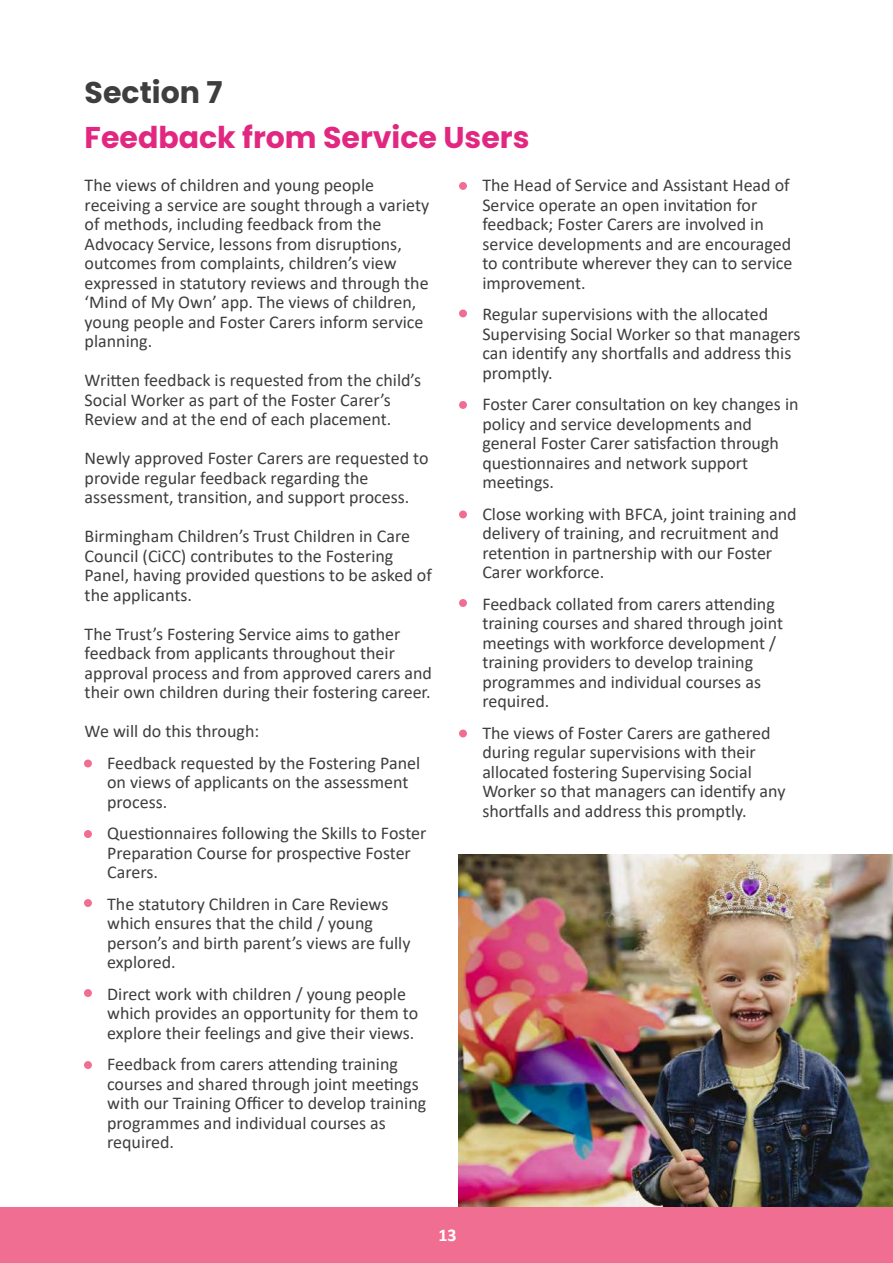
<style>
.page{position:relative;width:893px;height:1263px;background:#fff}
.page>*{position:absolute;margin:0;border:0;box-sizing:border-box;transform-origin:0 0}
.t1{font:700 30px "Poppins";color:#e22780}
.t2{font:700 30px "Poppins";color:#3e3e3f}
.t3{font:18px/19.5px "Calibri";color:#3e3e3f}
.t4{font:700 18px "Calibri";color:#fff}
</style>
<div class="page">
<img style="left:458px;top:854px;width:435px;height:353px">
<div style="left:0;top:1207px;width:893px;height:56px;background:#f16e93"></div>
<div style="left:84px;top:759px;width:8px;height:8px;background:#f16e93;border-radius:50%"></div>
<div style="left:84px;top:830px;width:8px;height:8px;background:#f16e93;border-radius:50%"></div>
<div style="left:84px;top:899px;width:8px;height:8px;background:#f16e93;border-radius:50%"></div>
<div style="left:84px;top:989px;width:8px;height:8px;background:#f16e93;border-radius:50%"></div>
<div style="left:84px;top:1061px;width:8px;height:8px;background:#f16e93;border-radius:50%"></div>
<div style="left:459px;top:182px;width:8px;height:8px;background:#f16e93;border-radius:50%"></div>
<div style="left:459px;top:309px;width:8px;height:8px;background:#f16e93;border-radius:50%"></div>
<div style="left:459px;top:401px;width:8px;height:8px;background:#f16e93;border-radius:50%"></div>
<div style="left:459px;top:510px;width:8px;height:8px;background:#f16e93;border-radius:50%"></div>
<div style="left:459px;top:599px;width:8px;height:8px;background:#f16e93;border-radius:50%"></div>
<div style="left:459px;top:729px;width:8px;height:8px;background:#f16e93;border-radius:50%"></div>
<h1 class="t2" style="left:85px;top:75px;width:139px">Section 7</h1>
<h1 class="t1" style="left:85px;top:120px;width:446px">Feedback from Service Users</h1>
<p class="t3" style="left:85px;top:175px;width:346px">The views of children and young people receiving a service are sought through a variety of methods, including feedback from the Advocacy Service, lessons from disruptions, outcomes from complaints, children’s view expressed in statutory reviews and through the ‘Mind of My Own’ app. The views of children, young people and Foster Carers inform service planning.</p>
<p class="t3" style="left:85px;top:370px;width:338px">Written feedback is requested from the child’s<br>Social Worker as part of the Foster Carer’s<br>Review and at the end of each placement.</p>
<p class="t3" style="left:85px;top:448px;width:345px">Newly approved Foster Carers are requested to provide regular feedback regarding the assessment, transition, and support process.</p>
<p class="t3" style="left:85px;top:526px;width:349px">Birmingham Children’s Trust Children in Care Council (CiCC) contributes to the Fostering Panel, having provided questions to be asked of the applicants.</p>
<p class="t3" style="left:85px;top:624px;width:349px">The Trust’s Fostering Service aims to gather feedback from applicants throughout their approval process and from approved carers and their own children during their fostering career.</p>
<p class="t3" style="left:107px;top:715px;width:315px;line-height:31.5px;text-indent:-22px">We will do this through:<br>Feedback requested by the Fostering Panel</p>
<p class="t3" style="left:107px;top:772px;width:303px">on views of applicants on the assessment process.</p>
<p class="t3" style="left:107px;top:823px;width:321px">Questionnaires following the Skills to Foster<br>Preparation Course for prospective Foster<br>Carers.</p>
<p class="t3" style="left:107px;top:893px;width:305px">The statutory Children in Care Reviews which ensures that the child / young person’s and birth parent’s views are fully explored.</p>
<p class="t3" style="left:107px;top:983px;width:313px">Direct work with children / young people which provides an opportunity for them to explore their feelings and give their views.</p>
<p class="t3" style="left:107px;top:1054px;width:321px">Feedback from carers attending training courses and shared through joint meetings with our Training Officer to develop training programmes and individual courses as required.</p>
<p class="t3" style="left:482px;top:175px;width:312px">The Head of Service and Assistant Head of Service operate an open invitation for feedback; Foster Carers are involved in service developments and are encouraged to contribute wherever they can to service improvement.</p>
<p class="t3" style="left:482px;top:304px;width:320px">Regular supervisions with the allocated Supervising Social Worker so that managers can identify any shortfalls and address this promptly.</p>
<p class="t3" style="left:482px;top:394px;width:318px">Foster Carer consultation on key changes in policy and service developments and general Foster Carer satisfaction through questionnaires and network support meetings.</p>
<p class="t3" style="left:482px;top:503px;width:316px">Close working with BFCA, joint training and delivery of training, and recruitment and retention in partnership with our Foster Carer workforce.</p>
<p class="t3" style="left:482px;top:593px;width:302px">Feedback collated from carers attending training courses and shared through joint meetings with workforce development / training providers to develop training programmes and individual courses as required.</p>
<p class="t3" style="left:482px;top:722px;width:305px">The views of Foster Carers are gathered during regular supervisions with their allocated fostering Supervising Social Worker so that managers can identify any shortfalls and address this promptly.</p>
<p class="t4" style="left:438px;top:1222px;width:20px">13</p>
</div>
